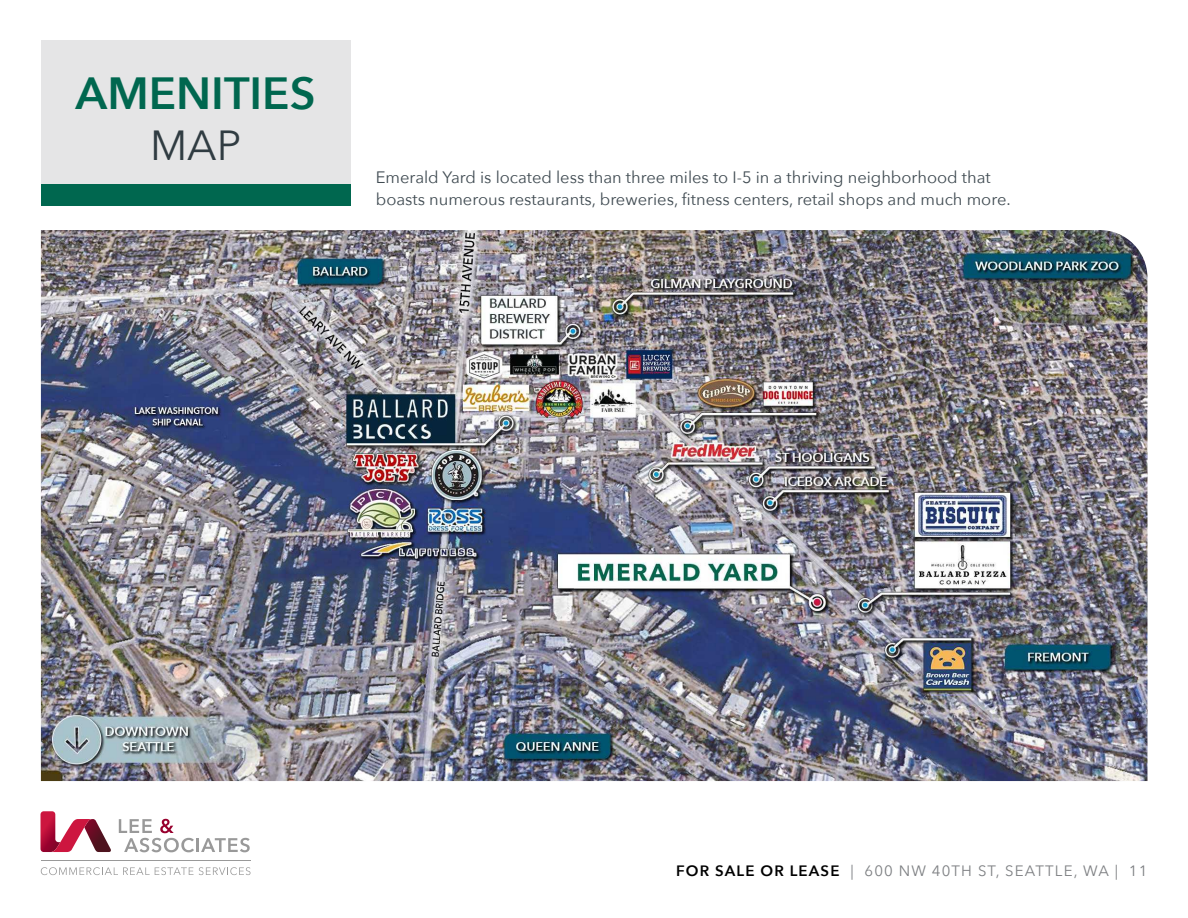
<style>
.page{position:relative;width:1188px;height:918px;background:#fff}
.page>*{position:absolute;margin:0;border:0;box-sizing:border-box;transform-origin:0 0}
.t1{font:600 45px "Avenir Next";color:#00674f}
.t2{font:42px "Avenir Next";color:#303c42}
.t3{font:16.5px/22.5px "Avenir Next";color:#404b52}
.t4{font:15px "Avenir Next";letter-spacing:.075em;color:#7e8083}
.s1{font-weight:600;color:#000}
</style>
<div class="page">
<svg style="left:119px;top:819px;width:75px;height:33px"></svg>
<hr style="left:196px;top:838px;width:3px;height:14px;background:#999">
<svg style="left:201px;top:838px;width:49px;height:14px"></svg>
<svg style="left:40px;top:811px;width:71px;height:41px"></svg>
<svg style="left:41px;top:867px;width:210px;height:8px"></svg>
<hr style="left:41px;top:861px;width:210px;height:1px;background:#999">
<div style="left:41px;top:40px;width:310px;height:155px;background:#e5e5e6"></div>
<div style="left:41px;top:184px;width:310px;height:21px;background:#00674f"></div>
<img style="left:41px;top:230px;width:1107px;height:551px">
<h1 class="t1" style="left:76px;top:55px;width:241px">AMENITIES</h1>
<h2 class="t2" style="left:150px;top:110px;width:92px">MAP</h2>
<p class="t3" style="left:376px;top:165px;width:636px">Emerald Yard is located less than three miles to I-5 in a thriving neighborhood that boasts numerous restaurants, breweries, fitness centers, retail shops and much more.</p>
<p class="t4" style="left:676px;top:858px;width:473px"><span class="s1">FOR SALE OR LEASE</span> | 600 NW 40TH ST, SEATTLE, WA | 11</p>
</div>
